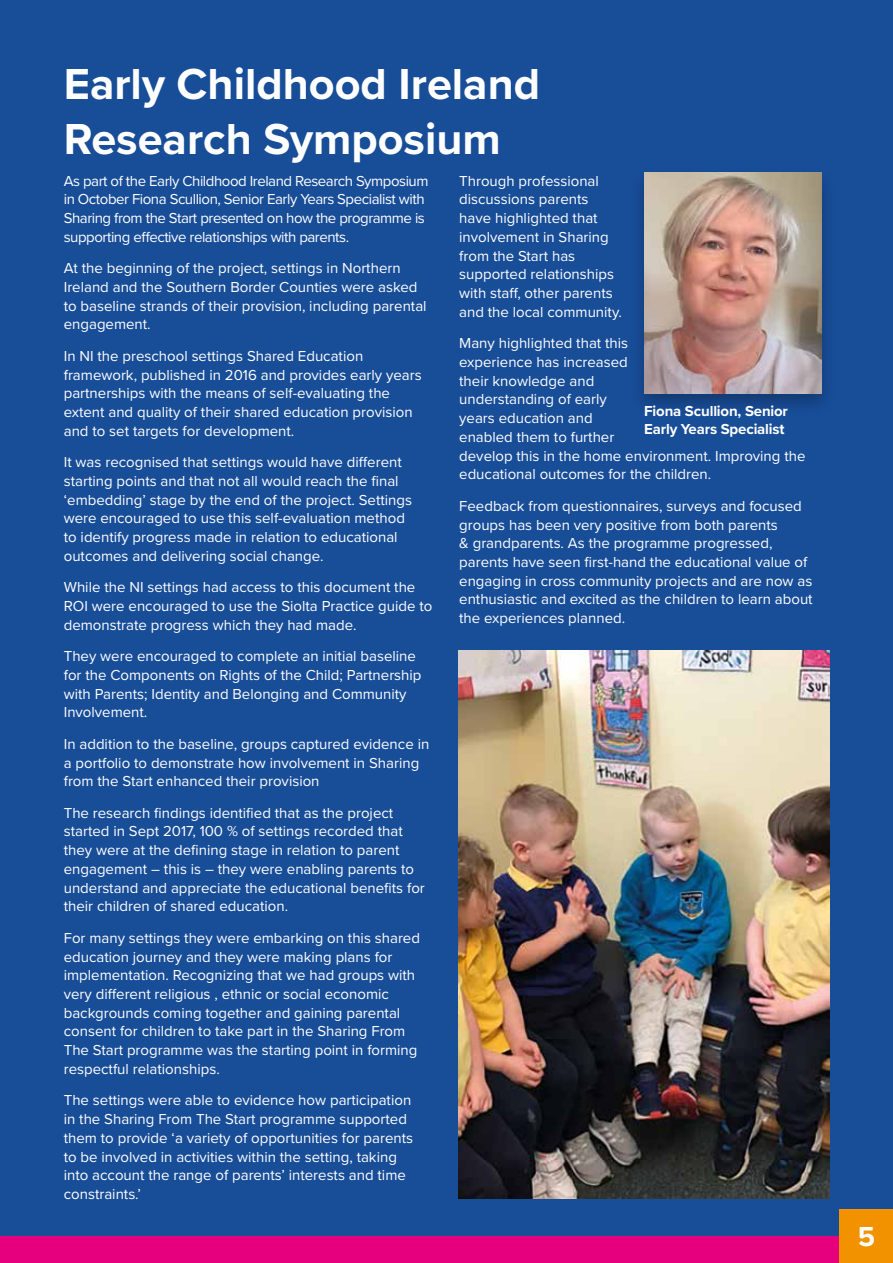
<style>
.page{position:relative;width:893px;height:1263px;background:#fff}
.page>*{position:absolute;margin:0;border:0;box-sizing:border-box;transform-origin:0 0}
.t1{font:700 45px/54.8px "Proxima Nova";color:#fff}
.t2{font:700 28.5px "Proxima Nova";color:#fff}
.t3{font:15px/18.8px "Proxima Nova";color:#fff}
.t4{font:15px/18.8px "Proxima Nova";letter-spacing:-.03em;color:#fff}
.t5{font:700 15px/18px "Proxima Nova";letter-spacing:-.01em;color:#fff}
</style>
<div class="page">
<div style="left:0;top:0;width:893px;height:1236px;background:#184d98"></div>
<div style="left:0;top:1236px;width:893px;height:27px;background:#e6007d"></div>
<div style="left:630px;top:166px;width:206px;height:250px;background:#000;opacity:.25"></div>
<img style="left:644px;top:172px;width:177px;height:221px">
<img style="left:459px;top:651px;width:370px;height:547px">
<div style="left:840px;top:1210px;width:53px;height:53px;background:#f39200"></div>
<h1 class="t1" style="left:64px;top:56px;width:478px">Early Childhood Ireland<br>Research Symposium</h1>
<p class="t4" style="left:64px;top:170px;width:366px">As part of the Early Childhood Ireland Research Symposium in October Fiona Scullion, Senior Early Years Specialist with Sharing from the Start presented on how the programme is supporting effective relationships with parents.</p>
<p class="t3" style="left:64px;top:258px;width:364px">At the beginning of the project, settings in Northern Ireland and the Southern Border Counties were asked to baseline strands of their provision, including parental engagement.</p>
<p class="t3" style="left:64px;top:346px;width:359px">In NI the preschool settings Shared Education framework, published in 2016 and provides early years partnerships with the means of self-evaluating the extent and quality of their shared education provision and to set targets for development.</p>
<p class="t3" style="left:64px;top:452px;width:350px">It was recognised that settings would have different starting points and that not all would reach the final ‘embedding’ stage by the end of the project. Settings were encouraged to use this self-evaluation method to identify progress made in relation to educational outcomes and delivering social change.</p>
<p class="t3" style="left:64px;top:577px;width:370px">While the NI settings had access to this document the<br>ROI were encouraged to use the Siolta Practice guide to demonstrate progress which they had made.</p>
<p class="t3" style="left:64px;top:646px;width:359px">They were encouraged to complete an initial baseline for the Components on Rights of the Child; Partnership with Parents; Identity and Belonging and Community Involvement.</p>
<p class="t3" style="left:64px;top:734px;width:367px">In addition to the baseline, groups captured evidence in a portfolio to demonstrate how involvement in Sharing from the Start enhanced their provision</p>
<p class="t3" style="left:64px;top:803px;width:363px">The research findings identified that as the project started in Sept 2017, 100 % of settings recorded that they were at the defining stage in relation to parent engagement – this is – they were enabling parents to understand and appreciate the educational benefits for their children of shared education.</p>
<p class="t3" style="left:64px;top:928px;width:358px">For many settings they were embarking on this shared education journey and they were making plans for implementation. Recognizing that we had groups with very different religious , ethnic or social economic backgrounds coming together and gaining parental consent for children to take part in the Sharing From The Start programme was the starting point in forming respectful relationships.</p>
<p class="t3" style="left:64px;top:1090px;width:351px">The settings were able to evidence how participation in the Sharing From The Start programme supported them to provide ‘a variety of opportunities for parents to be involved in activities within the setting, taking into account the range of parents’ interests and time constraints.’</p>
<p class="t3" style="left:459px;top:171px;width:164px">Through professional discussions parents have highlighted that involvement in Sharing from the Start has supported relationships with staff, other parents and the local community.</p>
<p class="t3" style="left:459px;top:333px;width:348px">Many highlighted that this<br>experience has increased<br>their knowledge and<br>understanding of early<br>years education and<br>enabled them to further<br>develop this in the home environment. Improving the educational outcomes for the children.</p>
<p class="t3" style="left:459px;top:496px;width:355px">Feedback from questionnaires, surveys and focused groups has been very positive from both parents<br>&amp; grandparents. As the programme progressed, parents have seen first-hand the educational value of engaging in cross community projects and are now as enthusiastic and excited as the children to learn about the experiences planned.</p>
<p class="t5" style="left:644px;top:401px;width:145px">Fiona Scullion, Senior<br>Early Years Specialist</p>
<h2 class="t2" style="left:858px;top:1215px;width:19px">5</h2>
</div>
